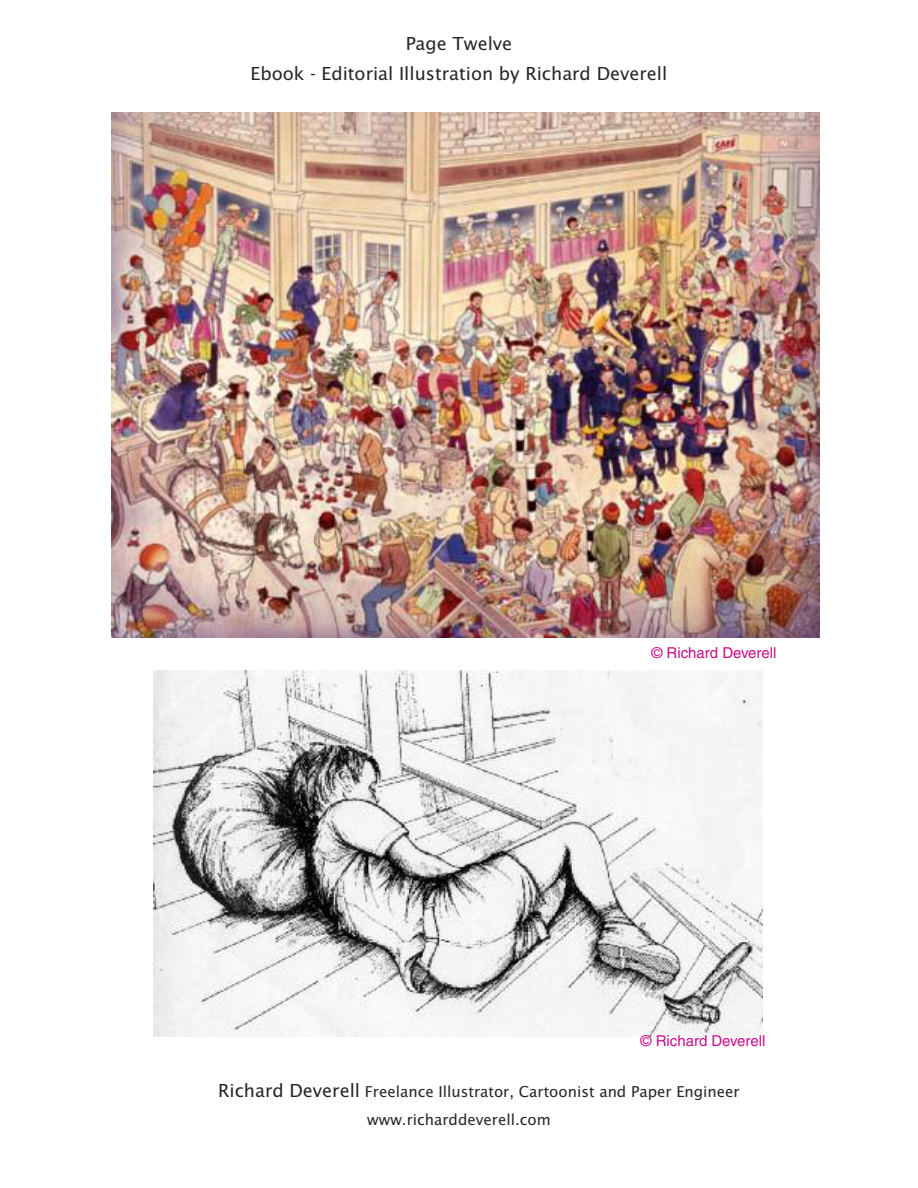
<style>
.page{position:relative;width:918px;height:1188px;background:#fff}
.page>*{position:absolute;margin:0;border:0;box-sizing:border-box;transform-origin:0 0}
.t1{font:18px/30px "Lucida Sans";color:#272627;text-align:center}
.t2{font:15px/28.5px "Lucida Sans";color:#272627}
.t3{font:15px "Helvetica";color:#ca0d89}
.s1{font-size:18px}
</style>
<div class="page">
<img style="left:111px;top:112px;width:708px;height:526px">
<img style="left:154px;top:671px;width:608px;height:366px">
<p class="t1" style="left:251px;top:29px;width:418px">Page Twelve<br>Ebook - Editorial Illustration by Richard Deverell</p>
<p class="t3" style="left:651px;top:647px;width:127px">© Richard Deverell</p>
<p class="t3" style="left:641px;top:1035px;width:127px">© Richard Deverell</p>
<p class="t2" style="left:367px;top:1077px;width:374px;text-indent:-149px"><span class="s1">Richard Deverell</span> Freelance Illustrator, Cartoonist and Paper Engineer www.richarddeverell.com</p>
</div>
